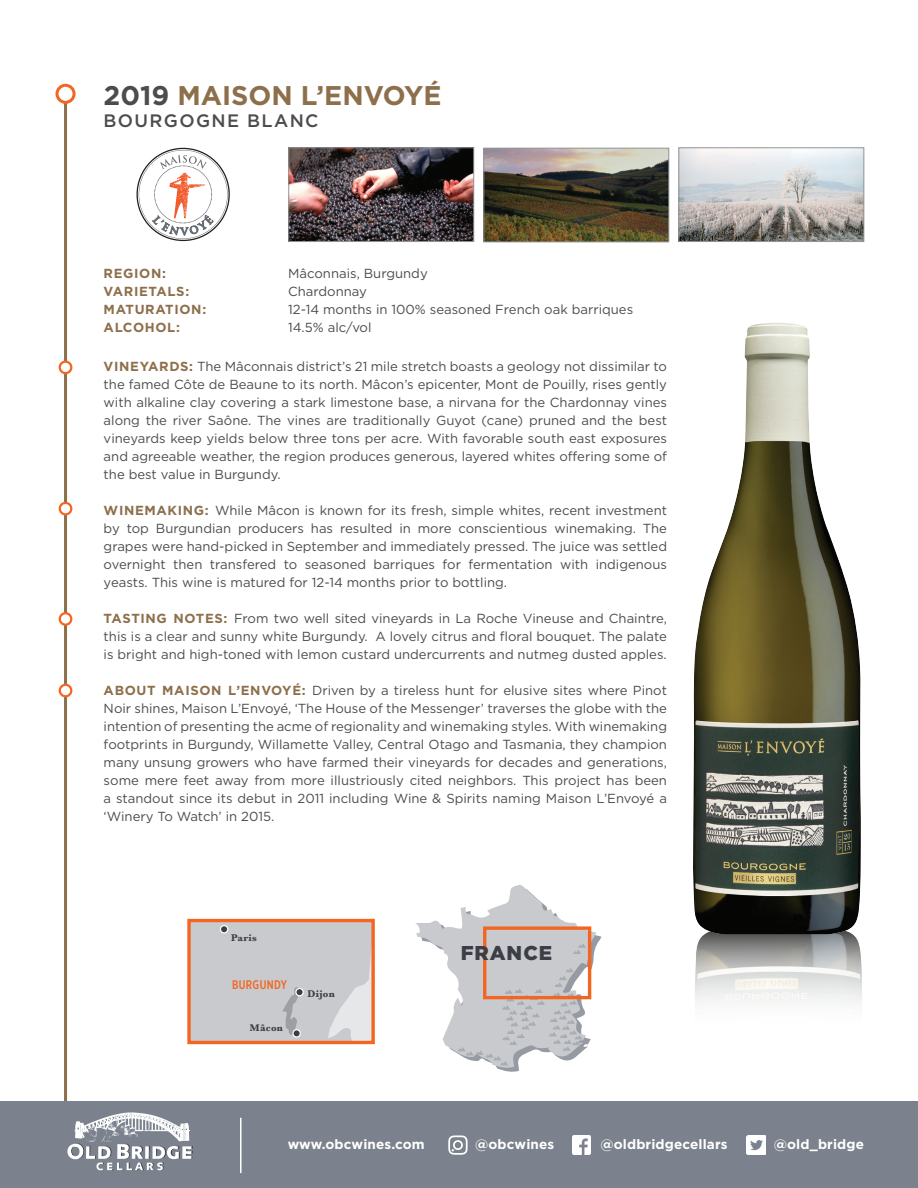
<style>
.page{position:relative;width:918px;height:1188px;background:#fff}
.page>*{position:absolute;margin:0;border:0;box-sizing:border-box;transform-origin:0 0}
.t1{font:700 27px "Gotham";color:#8d6f4b}
.t2{font:900 19.95px "Gotham";letter-spacing:.05em;color:#3b3e46}
.t3{font:500 18px "Gotham";letter-spacing:.075em;color:#4b4c4d}
.space{font:700 13.5px "Gotham";letter-spacing:.01em;color:#fff}
.Tasting_Notes_Paragr{font:13.2px/18px "Gotham";color:#4b4c4d;text-align:justify}
.Tasting_Notes_Paragr-2{font:700 13.2px "Gotham";letter-spacing:.05em;color:#8d6f4b}
.t4{font:500 12.45px "Gotham X Narrow";letter-spacing:.025em;color:#f36621}
.t5{font:700 10.05px "Baskerville";letter-spacing:.025em;color:#3b3e46}
.s1{color:#4b4c4d}
.s2{font-weight:700;color:#8d6f4b}
</style>
<div class="page">
<img style="left:695px;top:934px;width:167px;height:70px">
<img style="left:693px;top:322px;width:168px;height:612px">
<svg style="left:136px;top:148px;width:94px;height:94px"></svg>
<hr style="left:64px;top:85px;width:3px;height:1026px;background:#8d6f4b">
<img style="left:485px;top:150px;width:182px;height:90px">
<div style="left:483px;top:148px;width:186px;height:94px;border:1px solid #939598"></div>
<img style="left:290px;top:149px;width:182px;height:91px">
<div style="left:288px;top:147px;width:186px;height:95px;border:1px solid #939598"></div>
<div style="left:57px;top:85px;width:17px;height:17px;background:#fff;border-radius:50%"></div>
<div style="left:56px;top:84px;width:20px;height:20px;border:3px solid #f36621;border-radius:50%"></div>
<img style="left:680px;top:149px;width:182px;height:91px">
<div style="left:678px;top:147px;width:186px;height:95px;border:1px solid #939598"></div>
<div style="left:60px;top:503px;width:11px;height:11px;background:#fff;border-radius:50%"></div>
<div style="left:59px;top:502px;width:13px;height:14px;border:2px solid #f36621;border-radius:50%"></div>
<div style="left:60px;top:685px;width:11px;height:11px;background:#fff;border-radius:50%"></div>
<div style="left:59px;top:684px;width:13px;height:13px;border:2px solid #f36621;border-radius:50%"></div>
<div style="left:60px;top:362px;width:11px;height:11px;background:#fff;border-radius:50%"></div>
<div style="left:59px;top:361px;width:13px;height:13px;border:2px solid #f36621;border-radius:50%"></div>
<div style="left:60px;top:613px;width:11px;height:12px;background:#fff;border-radius:50%"></div>
<div style="left:59px;top:612px;width:13px;height:14px;border:2px solid #f36621;border-radius:50%"></div>
<svg style="left:415px;top:885px;width:186px;height:187px"></svg>
<div style="left:483px;top:926px;width:108px;height:73px;border:3px solid #f36621"></div>
<div style="left:187px;top:919px;width:188px;height:125px;border:3px solid #f36621"></div>
<svg style="left:189px;top:921px;width:184px;height:121px;background:#ccc7c8"></svg>
<div style="left:220px;top:926px;width:8px;height:7px;background:#3b3e46;border-radius:50%"></div>
<div style="left:220px;top:925px;width:8px;height:9px;border:1px solid #fff;border-radius:50%"></div>
<div style="left:296px;top:989px;width:7px;height:7px;background:#3b3e46;border-radius:50%"></div>
<div style="left:295px;top:988px;width:9px;height:8px;border:1px solid #fff;border-radius:50%"></div>
<svg style="left:293px;top:1030px;width:7px;height:7px"></svg>
<div style="left:292px;top:1029px;width:9px;height:9px;border:1px solid #fff;border-radius:50%"></div>
<div style="left:0;top:1102px;width:918px;height:86px;background:#7b828d"></div>
<img style="left:572px;top:1136px;width:19px;height:18px">
<img style="left:747px;top:1135px;width:19px;height:20px">
<svg style="left:448px;top:1135px;width:20px;height:20px"></svg>
<svg style="left:67px;top:1145px;width:4px;height:13px"></svg>
<img style="left:74px;top:1112px;width:115px;height:30px">
<img style="left:71px;top:1144px;width:122px;height:27px">
<hr style="left:240px;top:1118px;width:2px;height:55px;background:#fff">
<p class="t1" style="left:104px;top:79px;width:339px"><span class="s1">2019</span> MAISON L’ENVOYÉ</p>
<p class="t3" style="left:104px;top:110px;width:216px">BOURGOGNE BLANC</p>
<p class="Tasting_Notes_Paragr-2" style="left:104px;top:265px;width:64px">REGION:</p>
<p class="Tasting_Notes_Paragr" style="left:288px;top:264px;width:141px">Mâconnais, Burgundy</p>
<p class="Tasting_Notes_Paragr-2" style="left:104px;top:283px;width:87px">VARIETALS:</p>
<p class="Tasting_Notes_Paragr" style="left:288px;top:282px;width:80px">Chardonnay</p>
<p class="Tasting_Notes_Paragr-2" style="left:104px;top:301px;width:104px">MATURATION:</p>
<p class="Tasting_Notes_Paragr" style="left:288px;top:300px;width:347px">12-14 months in 100% seasoned French oak barriques</p>
<p class="Tasting_Notes_Paragr-2" style="left:104px;top:319px;width:78px">ALCOHOL:</p>
<p class="Tasting_Notes_Paragr" style="left:288px;top:318px;width:85px">14.5% alc/vol</p>
<p class="Tasting_Notes_Paragr" style="left:104px;top:357px;width:565px"><span class="s2">VINEYARDS:</span> The Mâconnais district’s 21 mile stretch boasts a geology not dissimilar to the famed Côte de Beaune to its north. Mâcon’s epicenter, Mont de Pouilly, rises gently with alkaline clay covering a stark limestone base, a nirvana for the Chardonnay vines along the river Saône. The vines are traditionally Guyot (cane) pruned and the best vineyards keep yields below three tons per acre. With favorable south east exposures and agreeable weather, the region produces generous, layered whites offering some of the best value in Burgundy.</p>
<p class="Tasting_Notes_Paragr" style="left:104px;top:501px;width:565px"><span class="s2">WINEMAKING:</span> While Mâcon is known for its fresh, simple whites, recent investment by top Burgundian producers has resulted in more conscientious winemaking. The grapes were hand-picked in September and immediately pressed. The juice was settled overnight then transfered to seasoned barriques for fermentation with indigenous yeasts. This wine is matured for 12-14 months prior to bottling.</p>
<p class="Tasting_Notes_Paragr" style="left:104px;top:609px;width:565px"><span class="s2">TASTING NOTES:</span> From two well sited vineyards in La Roche Vineuse and Chaintre, this is a clear and sunny white Burgundy. A lovely citrus and floral bouquet. The palate is bright and high-toned with lemon custard undercurrents and nutmeg dusted apples.</p>
<p class="Tasting_Notes_Paragr" style="left:104px;top:681px;width:565px"><span class="s2">ABOUT MAISON L’ENVOYÉ:</span> Driven by a tireless hunt for elusive sites where Pinot Noir shines, Maison L’Envoyé, ‘The House of the Messenger’ traverses the globe with the intention of presenting the acme of regionality and winemaking styles. With winemaking footprints in Burgundy, Willamette Valley, Central Otago and Tasmania, they champion many unsung growers who have farmed their vineyards for decades and generations, some mere feet away from more illustriously cited neighbors. This project has been a standout since its debut in 2011 including Wine &amp; Spirits naming Maison L’Envoyé a ‘Winery To Watch’ in 2015.</p>
<p class="t5" style="left:231px;top:931px;width:27px">Paris</p>
<p class="t4" style="left:232px;top:977px;width:56px">BURGUNDY</p>
<p class="t5" style="left:250px;top:1021px;width:35px">Mâcon</p>
<p class="t5" style="left:308px;top:987px;width:29px">Dijon</p>
<p class="t2" style="left:461px;top:939px;width:93px">FRANCE</p>
<p class="space" style="left:288px;top:1136px;width:139px">www.obcwines.com</p>
<p class="space" style="left:475px;top:1136px;width:81px">@obcwines</p>
<p class="space" style="left:600px;top:1136px;width:129px">@oldbridgecellars</p>
<p class="space" style="left:774px;top:1136px;width:92px">@old_bridge</p>
</div>
